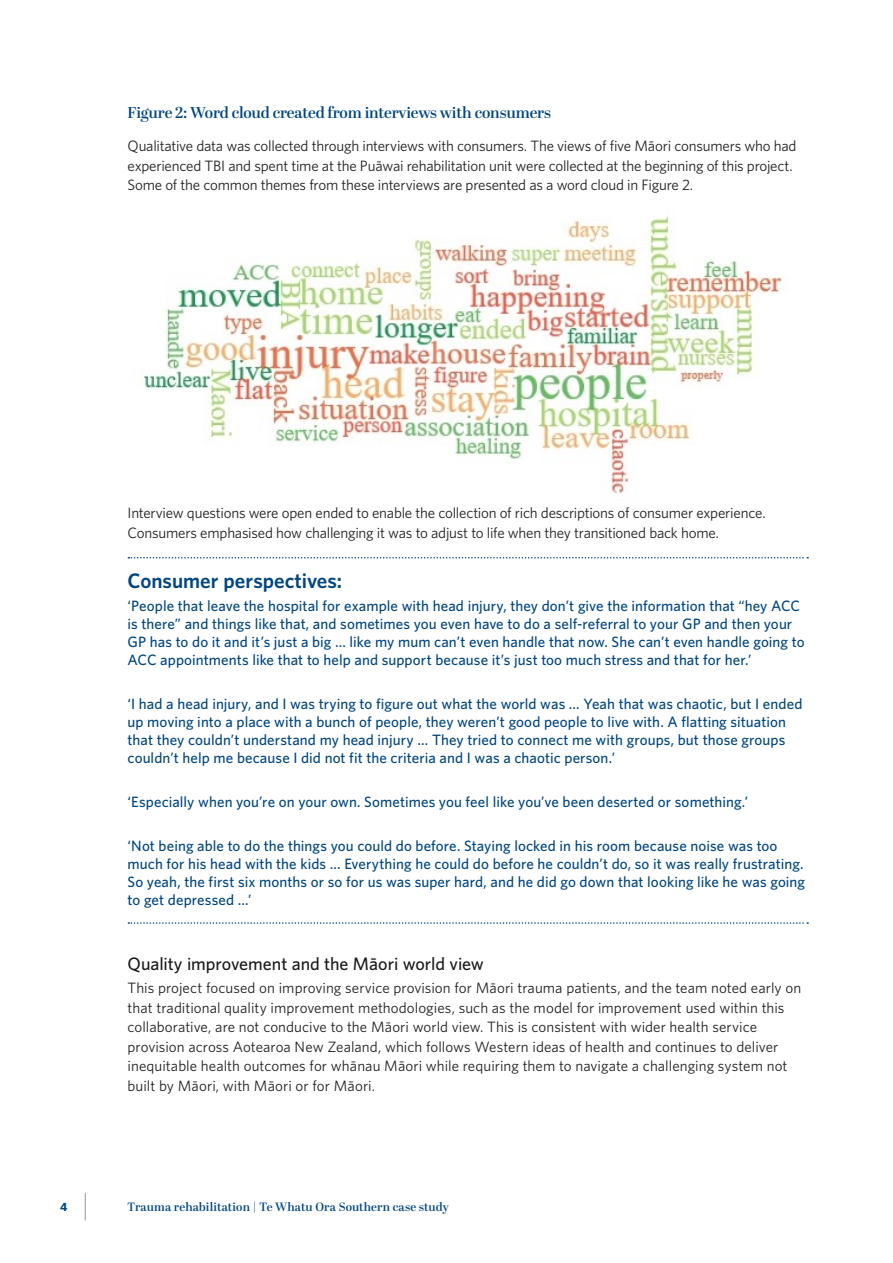
<style>
.page{position:relative;width:893px;height:1263px;background:#fff}
.page>*{position:absolute;margin:0;border:0;box-sizing:border-box;transform-origin:0 0}
.t1{font:600 21px "Whitney";color:#00467e}
.t2{font:500 18px "Whitney";letter-spacing:-.005em;color:#1a1a1a}
.t3{font:600 15.75px "Abril Display";letter-spacing:-.01em;color:#00467e}
.t4{font:500 15px/18px "Whitney";letter-spacing:.005em;color:#00467e}
.t5{font:15px/19.5px "Whitney";letter-spacing:-.005em;color:#231f20}
.t6{font:600 12px "Abril Display";letter-spacing:.005em;color:#00467e}
.t7{font:700 12px "Whitney";color:#00467e}
</style>
<div class="page">
<svg style="left:85px;top:1193px;width:1px;height:27px"></svg>
<svg style="left:128px;top:557px;width:680px;height:1px"></svg>
<svg style="left:128px;top:922px;width:680px;height:2px"></svg>
<img style="left:143px;top:216px;width:640px;height:278px">
<p class="t3" style="left:128px;top:102px;width:425px">Figure 2: Word cloud created from interviews with consumers</p>
<p class="t5" style="left:128px;top:136px;width:670px">Qualitative data was collected through interviews with consumers. The views of five Māori consumers who had experienced TBI and spent time at the Puāwai rehabilitation unit were collected at the beginning of this project.<br>Some of the common themes from these interviews are presented as a word cloud in Figure 2.</p>
<p class="t5" style="left:128px;top:503px;width:640px">Interview questions were open ended to enable the collection of rich descriptions of consumer experience.<br>Consumers emphasised how challenging it was to adjust to life when they transitioned back home.</p>
<h1 class="t1" style="left:128px;top:567px;width:216px">Consumer perspectives:</h1>
<p class="t4" style="left:128px;top:596px;width:678px">‘People that leave the hospital for example with head injury, they don’t give the information that “hey ACC is there” and things like that, and sometimes you even have to do a self-referral to your GP and then your GP has to do it and it’s just a big … like my mum can’t even handle that now. She can’t even handle going to ACC appointments like that to help and support because it’s just too much stress and that for her.’</p>
<p class="t4" style="left:128px;top:694px;width:676px">‘I had a head injury, and I was trying to figure out what the world was … Yeah that was chaotic, but I ended up moving into a place with a bunch of people, they weren’t good people to live with. A flatting situation that they couldn’t understand my head injury … They tried to connect me with groups, but those groups couldn’t help me because I did not fit the criteria and I was a chaotic person.’</p>
<p class="t4" style="left:128px;top:793px;width:622px">‘Especially when you’re on your own. Sometimes you feel like you’ve been deserted or something.’</p>
<p class="t4" style="left:128px;top:837px;width:679px">‘Not being able to do the things you could do before. Staying locked in his room because noise was too much for his head with the kids … Everything he could do before he couldn’t do, so it was really frustrating.<br>So yeah, the first six months or so for us was super hard, and he did go down that looking like he was going to get depressed …’</p>
<p class="t2" style="left:128px;top:951px;width:358px">Quality improvement and the Māori world view</p>
<p class="t5" style="left:128px;top:978px;width:675px">This project focused on improving service provision for Māori trauma patients, and the team noted early on that traditional quality improvement methodologies, such as the model for improvement used within this collaborative, are not conducive to the Māori world view. This is consistent with wider health service provision across Aotearoa New Zealand, which follows Western ideas of health and continues to deliver inequitable health outcomes for whānau Māori while requiring them to navigate a challenging system not built by Māori, with Māori or for Māori.</p>
<p class="t7" style="left:60px;top:1199px;width:9px">4</p>
<p class="t6" style="left:128px;top:1198px;width:323px">Trauma rehabilitation | Te Whatu Ora Southern case study</p>
</div>
